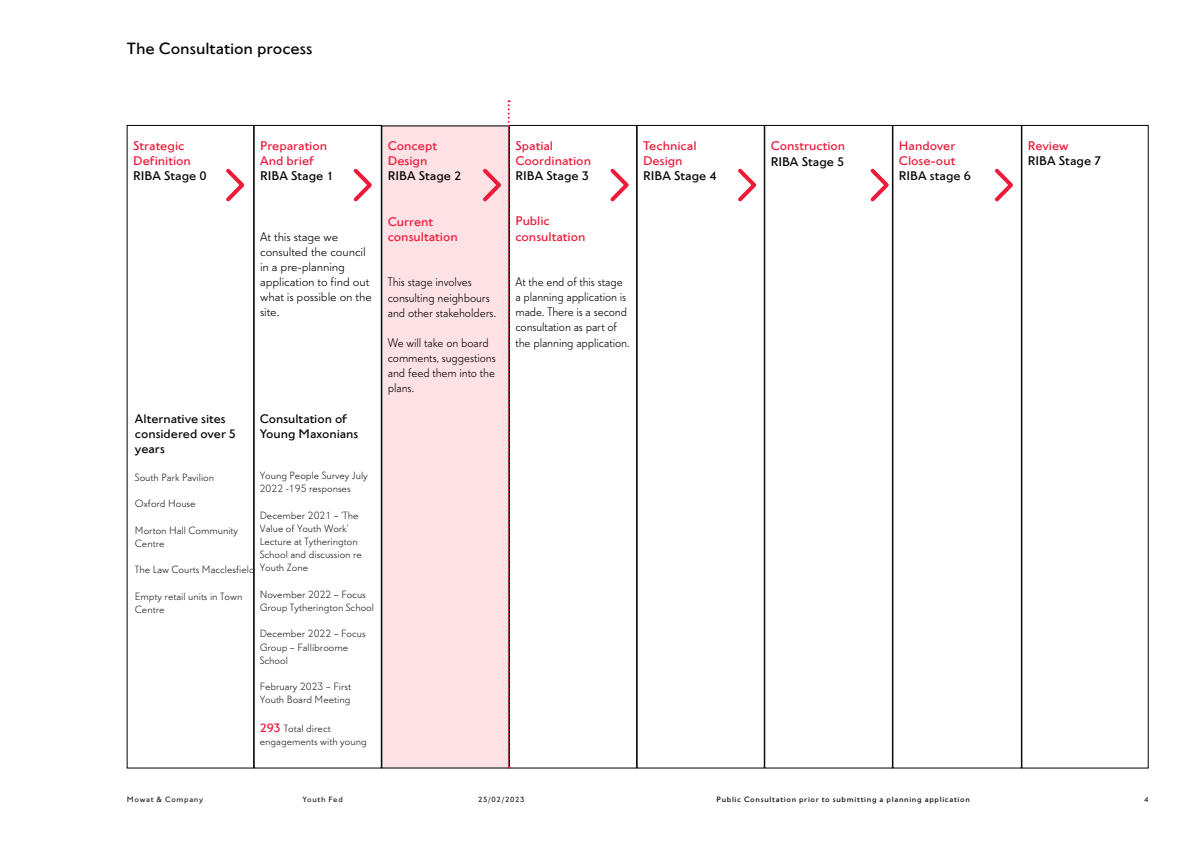
<style>
.page{position:relative;width:1191px;height:842px;background:#fff}
.page>*{position:absolute;margin:0;border:0;box-sizing:border-box;transform-origin:0 0}
.t1{font:500 17px "Granby EF";color:#080302}
.t2{font:13.1px/15.1px "Granby EF Lighttest Regular";letter-spacing:-.005em;color:#080302;scale:.93 1}
.t3{font:500 13.1px/15.1px "Granby EF";color:#ed1a3a}
.t4{font:13.1px/15.1px "Granby EF Lighttest Regular";letter-spacing:-.005em;color:#080302}
.t5{font:500 13.1px "Granby EF";color:#080302}
.t6{font:500 13px/15px "Granby EF";color:#080302}
.t7{font:11px/13.2px "Granby EF Lighttest Regular";color:#231f20}
.t8{font:500 8px "Granby EF";letter-spacing:.085em;color:#080302}
.t9{font:500 8px "Granby EF";letter-spacing:.085em;color:#231f20}
.s1{font-family:"Granby EF";font-weight:500;font-size:13px;color:#ed1a3a}
</style>
<div class="page">
<div style="left:381px;top:125px;width:128px;height:643px;background:#fce1e5"></div>
<div style="left:127px;top:125px;width:127px;height:643px;border:1px solid #000"></div>
<div style="left:381px;top:126px;width:128px;height:642px;border:1px solid #000"></div>
<div style="left:509px;top:125px;width:128px;height:643px;border:1px solid #000"></div>
<div style="left:892px;top:125px;width:129px;height:643px;border:1px solid #000"></div>
<div style="left:1021px;top:125px;width:127px;height:643px;border:1px solid #000"></div>
<div style="left:764px;top:125px;width:128px;height:643px;border:1px solid #000"></div>
<svg style="left:226px;top:168px;width:19px;height:34px"></svg>
<svg style="left:353px;top:168px;width:19px;height:34px"></svg>
<svg style="left:610px;top:168px;width:19px;height:34px"></svg>
<svg style="left:738px;top:168px;width:19px;height:34px"></svg>
<svg style="left:870px;top:165px;width:22px;height:40px"></svg>
<svg style="left:995px;top:168px;width:18px;height:34px"></svg>
<svg style="left:479px;top:100px;width:31px;height:668px"></svg>
<p class="t1" style="left:127px;top:39px;width:187px">The Consultation process</p>
<p class="t3" style="left:133px;top:138px;width:53px">Strategic</p>
<p class="t3" style="left:133px;top:153px;width:59px">Definition</p>
<p class="t5" style="left:133px;top:169px;width:75px">RIBA Stage 0</p>
<p class="t3" style="left:260px;top:138px;width:68px">Preparation</p>
<p class="t3" style="left:260px;top:153px;width:55px">And brief</p>
<p class="t5" style="left:260px;top:169px;width:75px">RIBA Stage 1</p>
<p class="t4" style="left:260px;top:229px;width:113px">At this stage we consulted the council in a pre-planning application to find out what is possible on the site.</p>
<p class="t6" style="left:260px;top:411px;width:100px">Consultation of<br>Young Maxonians</p>
<p class="t7" style="left:260px;top:469px;width:110px">Young People Survey July<br>2022 -195 responses</p>
<p class="t7" style="left:260px;top:509px;width:104px">December 2021 – ‘The<br>Value of Youth Work’<br>Lecture at Tytherington<br>School and discussion re<br>Youth Zone</p>
<p class="t7" style="left:260px;top:588px;width:116px">November 2022 – Focus<br>Group Tytherington School</p>
<p class="t7" style="left:260px;top:628px;width:107px">December 2022 – Focus<br>Group – Fallibroome<br>School</p>
<p class="t7" style="left:260px;top:680px;width:93px">February 2023 – First<br>Youth Board Meeting</p>
<p class="t7" style="left:260px;top:722px;width:108px"><span class="s1">293</span> Total direct engagements with young</p>
<p class="t6" style="left:135px;top:411px;width:103px">Alternative sites considered over 5 years</p>
<p class="t7" style="left:135px;top:471px;width:81px">South Park Pavilion</p>
<p class="t7" style="left:135px;top:497px;width:62px">Oxford House</p>
<p class="t7" style="left:135px;top:524px;width:105px">Morton Hall Community<br>Centre</p>
<p class="t7" style="left:135px;top:563px;width:121px">The Law Courts Macclesfield</p>
<p class="t7" style="left:135px;top:590px;width:109px">Empty retail units in Town<br>Centre</p>
<p class="t3" style="left:388px;top:139px;width:51px">Concept</p>
<p class="t3" style="left:388px;top:154px;width:41px">Design</p>
<p class="t5" style="left:388px;top:169px;width:75px">RIBA Stage 2</p>
<p class="t3" style="left:388px;top:214px;width:71px">Current consultation</p>
<p class="t2" style="left:388px;top:275px;width:118px">This stage involves consulting neighbours and other stakeholders.</p>
<p class="t2" style="left:388px;top:336px;width:118px">We will take on board comments, suggestions and feed them into the plans.</p>
<p class="t3" style="left:515px;top:138px;width:39px">Spatial</p>
<p class="t3" style="left:515px;top:153px;width:77px">Coordination</p>
<p class="t5" style="left:515px;top:169px;width:75px">RIBA Stage 3</p>
<p class="t3" style="left:515px;top:214px;width:36px">Public</p>
<p class="t3" style="left:515px;top:229px;width:71px">consultation</p>
<p class="t2" style="left:515px;top:275px;width:124px">At the end of this stage a planning application is made. There is a second consultation as part of the planning application.</p>
<p class="t3" style="left:643px;top:138px;width:55px">Technical</p>
<p class="t3" style="left:643px;top:153px;width:41px">Design</p>
<p class="t5" style="left:643px;top:169px;width:75px">RIBA Stage 4</p>
<p class="t3" style="left:770px;top:139px;width:76px">Construction</p>
<p class="t5" style="left:770px;top:154px;width:75px">RIBA Stage 5</p>
<p class="t3" style="left:899px;top:138px;width:58px">Handover</p>
<p class="t3" style="left:899px;top:153px;width:58px">Close-out</p>
<p class="t5" style="left:899px;top:169px;width:74px">RIBA stage 6</p>
<p class="t3" style="left:1027px;top:138px;width:42px">Review</p>
<p class="t5" style="left:1027px;top:154px;width:75px">RIBA Stage 7</p>
<p class="t9" style="left:127px;top:795px;width:78px">Mowat &amp; Company</p>
<p class="t9" style="left:302px;top:795px;width:42px">Youth Fed</p>
<p class="t9" style="left:478px;top:795px;width:48px">25/02/2023</p>
<p class="t8" style="left:716px;top:795px;width:255px">Public Consultation prior to submitting a planning application</p>
<p class="t9" style="left:1144px;top:795px;width:6px">4</p>
</div>
